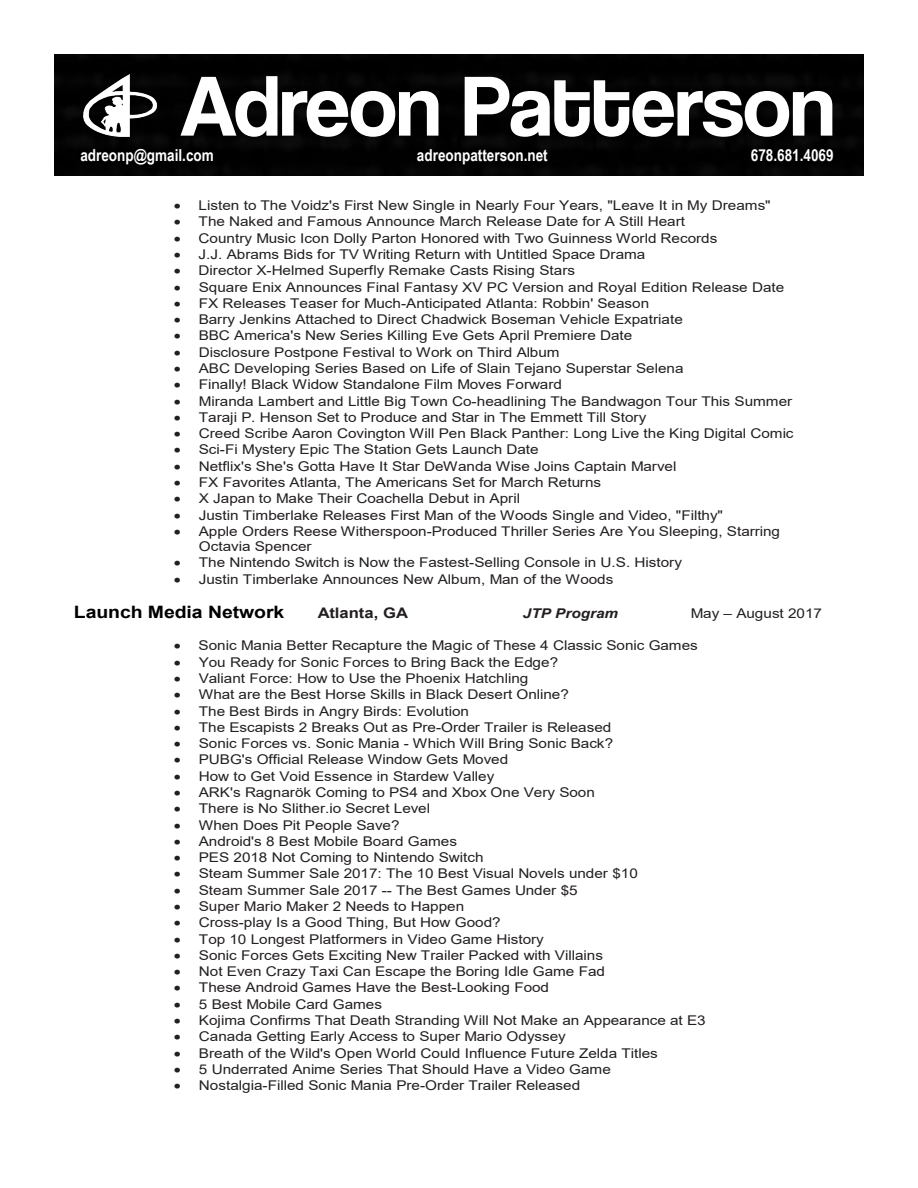
<style>
.page{position:relative;width:918px;height:1188px;background:#fff}
.page>*{position:absolute;margin:0;border:0;box-sizing:border-box;transform-origin:0 0}
.t1{font:88.5px "Coolvetica Rg";color:#fff}
.t2{font:700 17.1px "Arial";letter-spacing:-.005em;color:#000;scale:1.14 1}
.t3{font:700 16.5px "Arial Narrow";color:#fff}
.t4{font:700 14.55px "Arial";color:#231f20;scale:1.14 1}
.t5{font:13.5px/15.3px "Arial";color:#231f20;scale:1.14 1}
.t6{font:italic 700 13.5px "Arial";color:#231f20;scale:1.14 1}
</style>
<div class="page">
<div style="left:55px;top:54px;width:809px;height:122px;background:#010101"></div>
<img style="left:82px;top:75px;width:75px;height:62px">
<p class="t1" style="left:180px;top:54px;width:656px">Adreon Patterson</p>
<p class="t3" style="left:80px;top:143px;width:135px">adreonp@gmail.com</p>
<p class="t3" style="left:417px;top:143px;width:132px">adreonpatterson.net</p>
<p class="t3" style="left:751px;top:143px;width:84px">678.681.4069</p>
<p class="t5" style="left:174px;top:198px;width:525px">• Listen to The Voidz's First New Single in Nearly Four Years, "Leave It in My Dreams"</p>
<p class="t5" style="left:174px;top:214px;width:450px">• The Naked and Famous Announce March Release Date for A Still Heart</p>
<p class="t5" style="left:174px;top:230px;width:478px">• Country Music Icon Dolly Parton Honored with Two Guinness World Records</p>
<p class="t5" style="left:174px;top:246px;width:415px">• J.J. Abrams Bids for TV Writing Return with Untitled Space Drama</p>
<p class="t5" style="left:174px;top:263px;width:354px">• Director X-Helmed Superfly Remake Casts Rising Stars</p>
<p class="t5" style="left:174px;top:279px;width:537px">• Square Enix Announces Final Fantasy XV PC Version and Royal Edition Release Date</p>
<p class="t5" style="left:174px;top:295px;width:419px">• FX Releases Teaser for Much-Anticipated Atlanta: Robbin' Season</p>
<p class="t5" style="left:174px;top:312px;width:448px">• Barry Jenkins Attached to Direct Chadwick Boseman Vehicle Expatriate</p>
<p class="t5" style="left:174px;top:328px;width:404px">• BBC America's New Series Killing Eve Gets April Premiere Date</p>
<p class="t5" style="left:174px;top:344px;width:340px">• Disclosure Postpone Festival to Work on Third Album</p>
<p class="t5" style="left:174px;top:360px;width:449px">• ABC Developing Series Based on Life of Slain Tejano Superstar Selena</p>
<p class="t5" style="left:174px;top:377px;width:342px">• Finally! Black Widow Standalone Film Moves Forward</p>
<p class="t5" style="left:174px;top:393px;width:544px">• Miranda Lambert and Little Big Town Co-headlining The Bandwagon Tour This Summer</p>
<p class="t5" style="left:174px;top:409px;width:416px">• Taraji P. Henson Set to Produce and Star in The Emmett Till Story</p>
<p class="t5" style="left:174px;top:426px;width:545px">• Creed Scribe Aaron Covington Will Pen Black Panther: Long Live the King Digital Comic</p>
<p class="t5" style="left:174px;top:442px;width:321px">• Sci-Fi Mystery Epic The Station Gets Launch Date</p>
<p class="t5" style="left:174px;top:458px;width:442px">• Netflix's She's Gotta Have It Star DeWanda Wise Joins Captain Marvel</p>
<p class="t5" style="left:174px;top:475px;width:376px">• FX Favorites Atlanta, The Americans Set for March Returns</p>
<p class="t5" style="left:174px;top:491px;width:305px">• X Japan to Make Their Coachella Debut in April</p>
<p class="t5" style="left:174px;top:507px;width:483px">• Justin Timberlake Releases First Man of the Woods Single and Video, "Filthy"</p>
<p class="t5" style="left:199px;top:523px;width:511px;text-indent:-25px">• Apple Orders Reese Witherspoon-Produced Thriller Series Are You Sleeping, Starring<br>Octavia Spencer</p>
<p class="t5" style="left:174px;top:555px;width:447px">• The Nintendo Switch is Now the Fastest-Selling Console in U.S. History</p>
<p class="t5" style="left:174px;top:571px;width:387px">• Justin Timberlake Announces New Album, Man of the Woods</p>
<p class="t2" style="left:74px;top:600px;width:186px">Launch Media Network</p>
<p class="t4" style="left:318px;top:602px;width:81px">Atlanta, GA</p>
<p class="t6" style="left:523px;top:604px;width:85px">JTP Program</p>
<p class="t5" style="left:691px;top:605px;width:117px">May – August 2017</p>
<p class="t5" style="left:174px;top:638px;width:461px">• Sonic Mania Better Recapture the Magic of These 4 Classic Sonic Games</p>
<p class="t5" style="left:174px;top:654px;width:339px">• You Ready for Sonic Forces to Bring Back the Edge?</p>
<p class="t5" style="left:174px;top:671px;width:313px">• Valiant Force: How to Use the Phoenix Hatchling</p>
<p class="t5" style="left:174px;top:687px;width:348px">• What are the Best Horse Skills in Black Desert Online?</p>
<p class="t5" style="left:174px;top:703px;width:260px">• The Best Birds in Angry Birds: Evolution</p>
<p class="t5" style="left:174px;top:719px;width:385px">• The Escapists 2 Breaks Out as Pre-Order Trailer is Released</p>
<p class="t5" style="left:174px;top:736px;width:387px">• Sonic Forces vs. Sonic Mania - Which Will Bring Sonic Back?</p>
<p class="t5" style="left:174px;top:752px;width:295px">• PUBG's Official Release Window Gets Moved</p>
<p class="t5" style="left:174px;top:768px;width:283px">• How to Get Void Essence in Stardew Valley</p>
<p class="t5" style="left:174px;top:785px;width:371px">• ARK's Ragnarök Coming to PS4 and Xbox One Very Soon</p>
<p class="t5" style="left:174px;top:801px;width:226px">• There is No Slither.io Secret Level</p>
<p class="t5" style="left:174px;top:817px;width:199px">• When Does Pit People Save?</p>
<p class="t5" style="left:174px;top:833px;width:250px">• Android's 8 Best Mobile Board Games</p>
<p class="t5" style="left:174px;top:850px;width:273px">• PES 2018 Not Coming to Nintendo Switch</p>
<p class="t5" style="left:174px;top:866px;width:409px">• Steam Summer Sale 2017: The 10 Best Visual Novels under $10</p>
<p class="t5" style="left:174px;top:882px;width:356px">• Steam Summer Sale 2017 -- The Best Games Under $5</p>
<p class="t5" style="left:174px;top:899px;width:256px">• Super Mario Maker 2 Needs to Happen</p>
<p class="t5" style="left:174px;top:915px;width:288px">• Cross-play Is a Good Thing, But How Good?</p>
<p class="t5" style="left:174px;top:931px;width:326px">• Top 10 Longest Platformers in Video Game History</p>
<p class="t5" style="left:174px;top:947px;width:378px">• Sonic Forces Gets Exciting New Trailer Packed with Villains</p>
<p class="t5" style="left:174px;top:964px;width:380px">• Not Even Crazy Taxi Can Escape the Boring Idle Game Fad</p>
<p class="t5" style="left:174px;top:980px;width:331px">• These Android Games Have the Best-Looking Food</p>
<p class="t5" style="left:174px;top:996px;width:184px">• 5 Best Mobile Card Games</p>
<p class="t5" style="left:174px;top:1013px;width:468px">• Kojima Confirms That Death Stranding Will Not Make an Appearance at E3</p>
<p class="t5" style="left:174px;top:1029px;width:345px">• Canada Getting Early Access to Super Mario Odyssey</p>
<p class="t5" style="left:174px;top:1045px;width:426px">• Breath of the Wild's Open World Could Influence Future Zelda Titles</p>
<p class="t5" style="left:174px;top:1061px;width:385px">• 5 Underrated Anime Series That Should Have a Video Game</p>
<p class="t5" style="left:174px;top:1078px;width:358px">• Nostalgia-Filled Sonic Mania Pre-Order Trailer Released</p>
</div>
